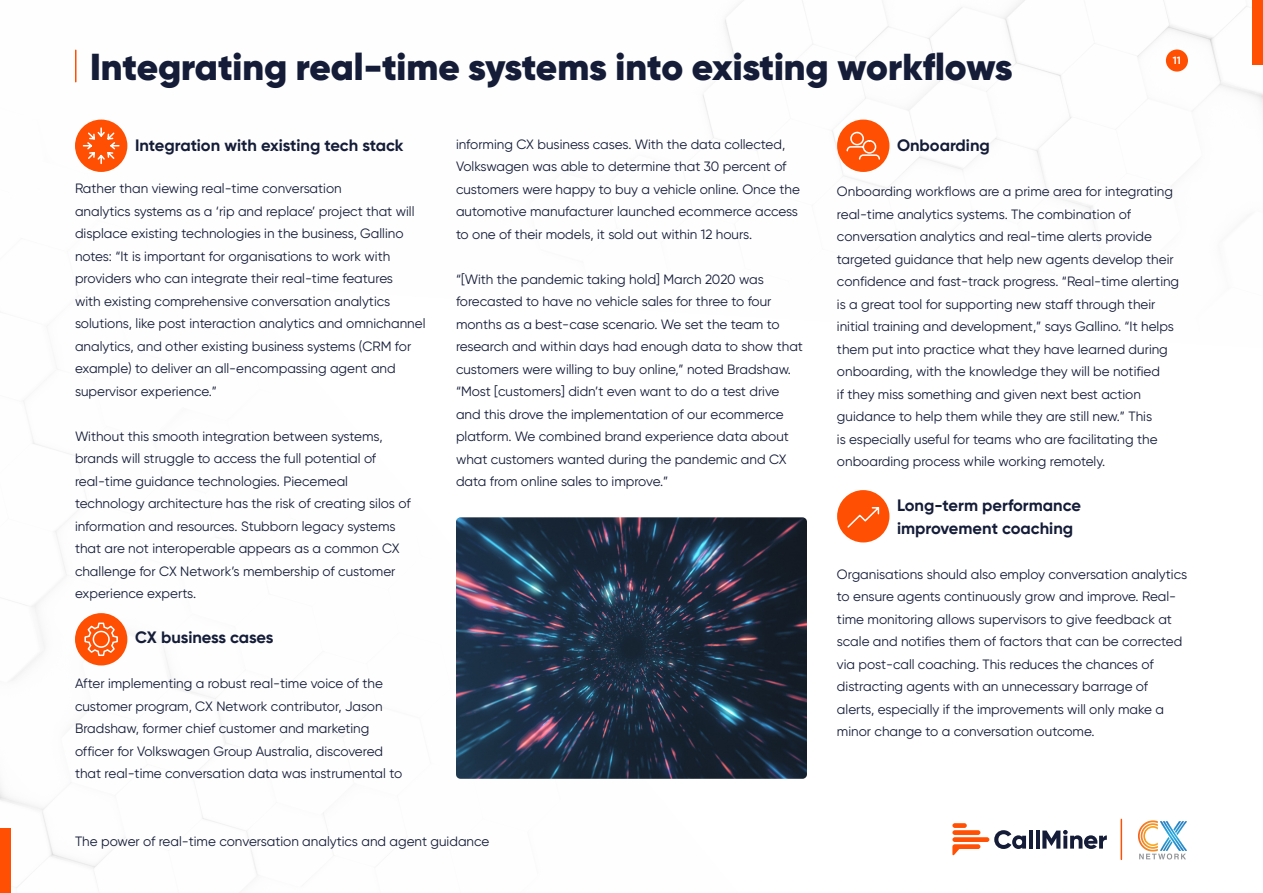
<style>
.page{position:relative;width:1263px;height:893px;background:#fff}
.page>*{position:absolute;margin:0;border:0;box-sizing:border-box;transform-origin:0 0}
.t1{font:900 37.5px "Gilroy";color:#141c38}
.t2{font:700 16.5px "Gilroy";color:#141c38}
.t3{font:13.5px/22.5px "Gilroy";color:#141c38}
.t4{font:700 10.5px "Gilroy";color:#fff}
</style>
<div class="page">
<div style="left:1252px;top:0;width:11px;height:64px;background:#ff4f03"></div>
<div style="left:0;top:828px;width:10px;height:65px;background:#ff4f03"></div>
<div style="left:1166px;top:50px;width:22px;height:22px;background:#ff4f03;border-radius:50%"></div>
<svg style="left:994px;top:830px;width:32px;height:19px"></svg>
<hr style="left:1029px;top:830px;width:4px;height:19px;background:#141c38">
<svg style="left:1036px;top:830px;width:3px;height:19px"></svg>
<svg style="left:1042px;top:830px;width:65px;height:19px"></svg>
<svg style="left:952px;top:844px;width:28px;height:12px"></svg>
<div style="left:952px;top:837px;width:37px;height:5px;background:#ff5003;border-radius:2px"></div>
<div style="left:952px;top:830px;width:28px;height:5px;background:#ff5003;border-radius:2px"></div>
<div style="left:952px;top:823px;width:15px;height:5px;background:#ff5003;border-radius:2px"></div>
<hr style="left:1120px;top:819px;width:2px;height:40px;background:#ff4f03">
<svg style="left:1139px;top:821px;width:48px;height:38px"></svg>
<img style="left:1138px;top:820px;width:20px;height:32px">
<hr style="left:75px;top:50px;width:1px;height:32px;background:#ff4f03">
<div style="left:75px;top:120px;width:52px;height:52px;background:#ff4f03;border-radius:50%"></div>
<img style="left:456px;top:517px;width:351px;height:262px">
<div style="left:75px;top:613px;width:52px;height:52px;background:#ff4f03;border-radius:50%"></div>
<div style="left:837px;top:120px;width:52px;height:52px;background:#ff4f03;border-radius:50%"></div>
<div style="left:837px;top:490px;width:52px;height:52px;background:#ff4f03;border-radius:50%"></div>
<svg style="left:82px;top:127px;width:38px;height:38px"></svg>
<svg style="left:84px;top:613px;width:35px;height:53px"></svg>
<svg style="left:846px;top:131px;width:34px;height:29px"></svg>
<svg style="left:847px;top:507px;width:33px;height:21px"></svg>
<p class="t1" style="left:90px;top:43px;width:924px">Integrating real-time systems into existing workflows</p>
<p class="t4" style="left:1173px;top:54px;width:10px">11</p>
<p class="t2" style="left:135px;top:135px;width:270px">Integration with existing tech stack</p>
<p class="t3" style="left:75px;top:177px;width:268px">Rather than viewing real-time conversation</p>
<p class="t3" style="left:75px;top:200px;width:352px">analytics systems as a ‘rip and replace’ project that will displace existing technologies in the business, Gallino notes: “It is important for organisations to work with providers who can integrate their real-time features<br>with existing comprehensive conversation analytics solutions, like post interaction analytics and omnichannel analytics, and other existing business systems (CRM for example) to deliver an all-encompassing agent and supervisor experience.”</p>
<p class="t3" style="left:75px;top:425px;width:309px">Without this smooth integration between systems, brands will struggle to access the full potential of</p>
<p class="t3" style="left:75px;top:470px;width:275px">real-time guidance technologies. Piecemeal</p>
<p class="t3" style="left:75px;top:492px;width:337px">technology architecture has the risk of creating silos of information and resources. Stubborn legacy systems that are not interoperable appears as a common CX challenge for CX Network’s membership of customer experience experts.</p>
<p class="t2" style="left:135px;top:627px;width:140px">CX business cases</p>
<p class="t3" style="left:75px;top:672px;width:329px">After implementing a robust real-time voice of the customer program, CX Network contributor, Jason Bradshaw, former chief customer and marketing officer for Volkswagen Group Australia, discovered that real-time conversation data was instrumental to</p>
<p class="t3" style="left:456px;top:133px;width:345px">informing CX business cases. With the data collected, Volkswagen was able to determine that 30 percent of customers were happy to buy a vehicle online. Once the automotive manufacturer launched ecommerce access to one of their models, it sold out within 12 hours.</p>
<p class="t3" style="left:456px;top:268px;width:348px">“[With the pandemic taking hold] March 2020 was forecasted to have no vehicle sales for three to four months as a best-case scenario. We set the team to research and within days had enough data to show that customers were willing to buy online,” noted Bradshaw. “Most [customers] didn’t even want to do a test drive and this drove the implementation of our ecommerce platform. We combined brand experience data about what customers wanted during the pandemic and CX data from online sales to improve.”</p>
<p class="t3" style="left:75px;top:830px;width:416px">The power of real-time conversation analytics and agent guidance</p>
<p class="t2" style="left:897px;top:135px;width:94px">Onboarding</p>
<p class="t3" style="left:837px;top:180px;width:344px">Onboarding workflows are a prime area for integrating real-time analytics systems. The combination of conversation analytics and real-time alerts provide targeted guidance that help new agents develop their confidence and fast-track progress. “Real-time alerting is a great tool for supporting new staff through their initial training and development,” says Gallino. “It helps them put into practice what they have learned during onboarding, with the knowledge they will be notified<br>if they miss something and given next best action guidance to help them while they are still new.” This<br>is especially useful for teams who are facilitating the onboarding process while working remotely.</p>
<p class="t2" style="left:897px;top:495px;width:185px">Long-term performance</p>
<p class="t2" style="left:897px;top:518px;width:178px">improvement coaching</p>
<p class="t3" style="left:837px;top:563px;width:352px">Organisations should also employ conversation analytics to ensure agents continuously grow and improve. Real&shy;time monitoring allows supervisors to give feedback at scale and notifies them of factors that can be corrected via post-call coaching. This reduces the chances of distracting agents with an unnecessary barrage of alerts, especially if the improvements will only make a minor change to a conversation outcome.</p>
</div>
